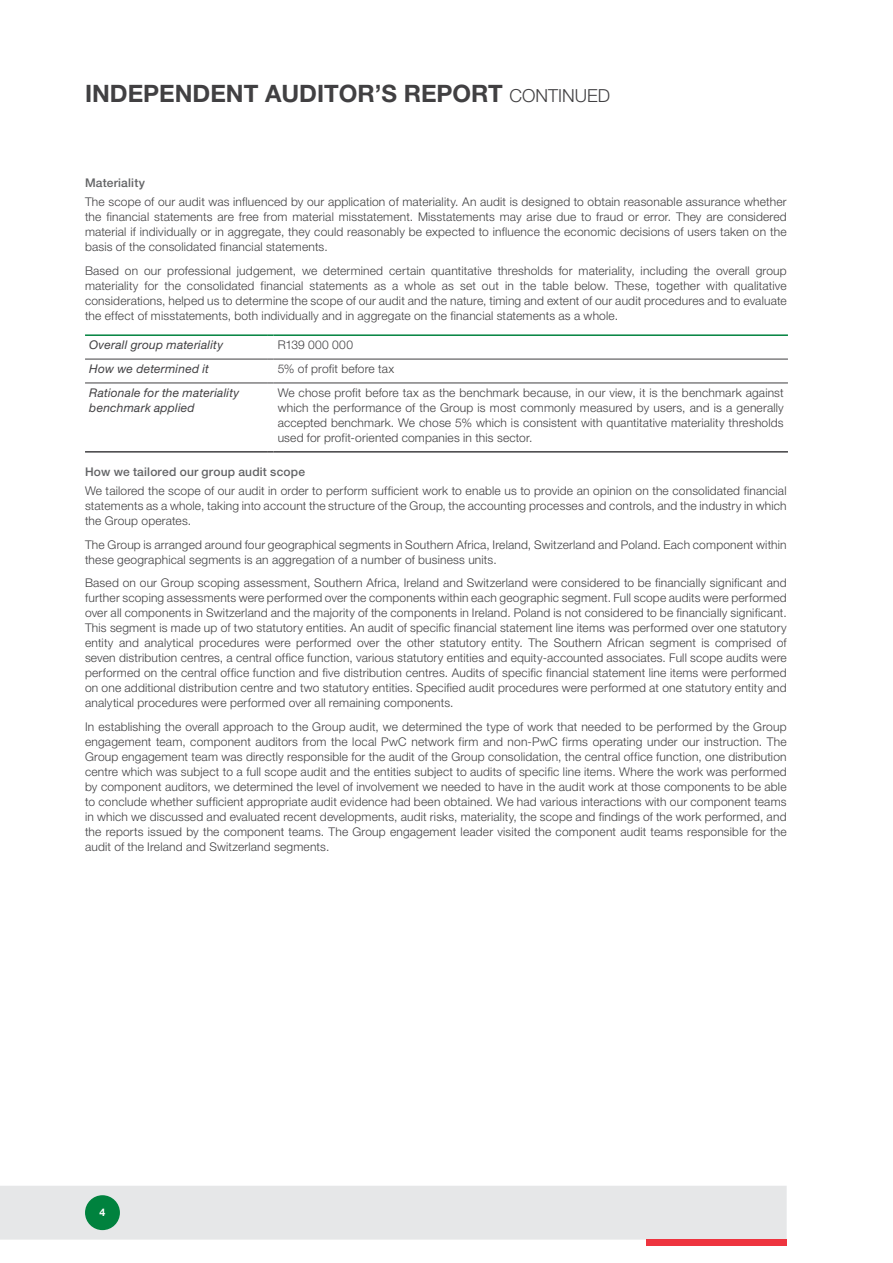
<style>
.page{position:relative;width:893px;height:1263px;background:#fff}
.page>*{position:absolute;margin:0;border:0;box-sizing:border-box;transform-origin:0 0}
.t1{font:700 24px "Helvetica Neue LT Std";color:#414042}
.t2{font:300 12px/15px "Helvetica Neue LT Std";letter-spacing:.015em;color:#414042;text-align:justify}
.t3{font:italic 12px/15px "Helvetica Neue LT Std";letter-spacing:.02em;color:#414042}
.t4{font:500 12px "Helvetica Neue LT Std";letter-spacing:.015em;color:#636466}
.t5{font:700 10.5px "Helvetica Neue LT Std";color:#fff}
.s1{font-weight:300;font-size:18px}
</style>
<div class="page">
<div style="left:0;top:1186px;width:787px;height:53px;background:#e6e7e8"></div>
<div style="left:85px;top:1195px;width:35px;height:35px;background:#00823e;border-radius:50%"></div>
<div style="left:646px;top:1239px;width:141px;height:7px;background:#ee343f"></div>
<hr style="left:85px;top:334px;width:183px;height:2px;background:#00823e">
<hr style="left:273px;top:334px;width:515px;height:2px;background:#00823e">
<hr style="left:85px;top:383px;width:183px;height:1px;background:#414042">
<hr style="left:273px;top:383px;width:515px;height:1px;background:#414042">
<hr style="left:85px;top:359px;width:183px;height:1px;background:#414042">
<hr style="left:273px;top:359px;width:515px;height:1px;background:#414042">
<hr style="left:85px;top:451px;width:183px;height:2px;background:#414042">
<hr style="left:273px;top:451px;width:515px;height:2px;background:#414042">
<h1 class="t1" style="left:85px;top:79px;width:527px">INDEPENDENT AUDITOR’S REPORT <span class="s1">CONTINUED</span></h1>
<p class="t4" style="left:85px;top:176px;width:61px">Materiality</p>
<p class="t2" style="left:85px;top:194px;width:703px">The scope of our audit was influenced by our application of materiality. An audit is designed to obtain reasonable assurance whether the financial statements are free from material misstatement. Misstatements may arise due to fraud or error. They are considered material if individually or in aggregate, they could reasonably be expected to influence the economic decisions of users taken on the basis of the consolidated financial statements.</p>
<p class="t2" style="left:85px;top:263px;width:703px">Based on our professional judgement, we determined certain quantitative thresholds for materiality, including the overall group materiality for the consolidated financial statements as a whole as set out in the table below. These, together with qualitative considerations, helped us to determine the scope of our audit and the nature, timing and extent of our audit procedures and to evaluate the effect of misstatements, both individually and in aggregate on the financial statements as a whole.</p>
<p class="t3" style="left:89px;top:337px;width:135px">Overall group materiality</p>
<p class="t2" style="left:278px;top:337px;width:77px">R139 000 000</p>
<p class="t3" style="left:89px;top:361px;width:121px">How we determined it</p>
<p class="t2" style="left:278px;top:361px;width:118px">5% of profit before tax</p>
<p class="t3" style="left:89px;top:385px;width:152px">Rationale for the materiality benchmark applied</p>
<p class="t2" style="left:278px;top:385px;width:508px">We chose profit before tax as the benchmark because, in our view, it is the benchmark against which the performance of the Group is most commonly measured by users, and is a generally accepted benchmark. We chose 5% which is consistent with quantitative materiality thresholds used for profit-oriented companies in this sector.</p>
<p class="t4" style="left:85px;top:464px;width:222px">How we tailored our group audit scope</p>
<p class="t2" style="left:85px;top:483px;width:703px">We tailored the scope of our audit in order to perform sufficient work to enable us to provide an opinion on the consolidated financial statements as a whole, taking into account the structure of the Group, the accounting processes and controls, and the industry in which the Group operates.</p>
<p class="t2" style="left:85px;top:537px;width:703px">The Group is arranged around four geographical segments in Southern Africa, Ireland, Switzerland and Poland. Each component within these geographical segments is an aggregation of a number of business units.</p>
<p class="t2" style="left:85px;top:575px;width:703px">Based on our Group scoping assessment, Southern Africa, Ireland and Switzerland were considered to be financially significant and further scoping assessments were performed over the components within each geographic segment. Full scope audits were performed over all components in Switzerland and the majority of the components in Ireland. Poland is not considered to be financially significant.<br>This segment is made up of two statutory entities. An audit of specific financial statement line items was performed over one statutory entity and analytical procedures were performed over the other statutory entity. The Southern African segment is comprised of seven distribution centres, a central office function, various statutory entities and equity-accounted associates. Full scope audits were performed on the central office function and five distribution centres. Audits of specific financial statement line items were performed on one additional distribution centre and two statutory entities. Specified audit procedures were performed at one statutory entity and analytical procedures were performed over all remaining components.</p>
<p class="t2" style="left:85px;top:719px;width:703px">In establishing the overall approach to the Group audit, we determined the type of work that needed to be performed by the Group engagement team, component auditors from the local PwC network firm and non-PwC firms operating under our instruction. The Group engagement team was directly responsible for the audit of the Group consolidation, the central office function, one distribution centre which was subject to a full scope audit and the entities subject to audits of specific line items. Where the work was performed by component auditors, we determined the level of involvement we needed to have in the audit work at those components to be able to conclude whether sufficient appropriate audit evidence had been obtained. We had various interactions with our component teams in which we discussed and evaluated recent developments, audit risks, materiality, the scope and findings of the work performed, and the reports issued by the component teams. The Group engagement leader visited the component audit teams responsible for the audit of the Ireland and Switzerland segments.</p>
<p class="t5" style="left:100px;top:1206px;width:7px">4</p>
</div>
